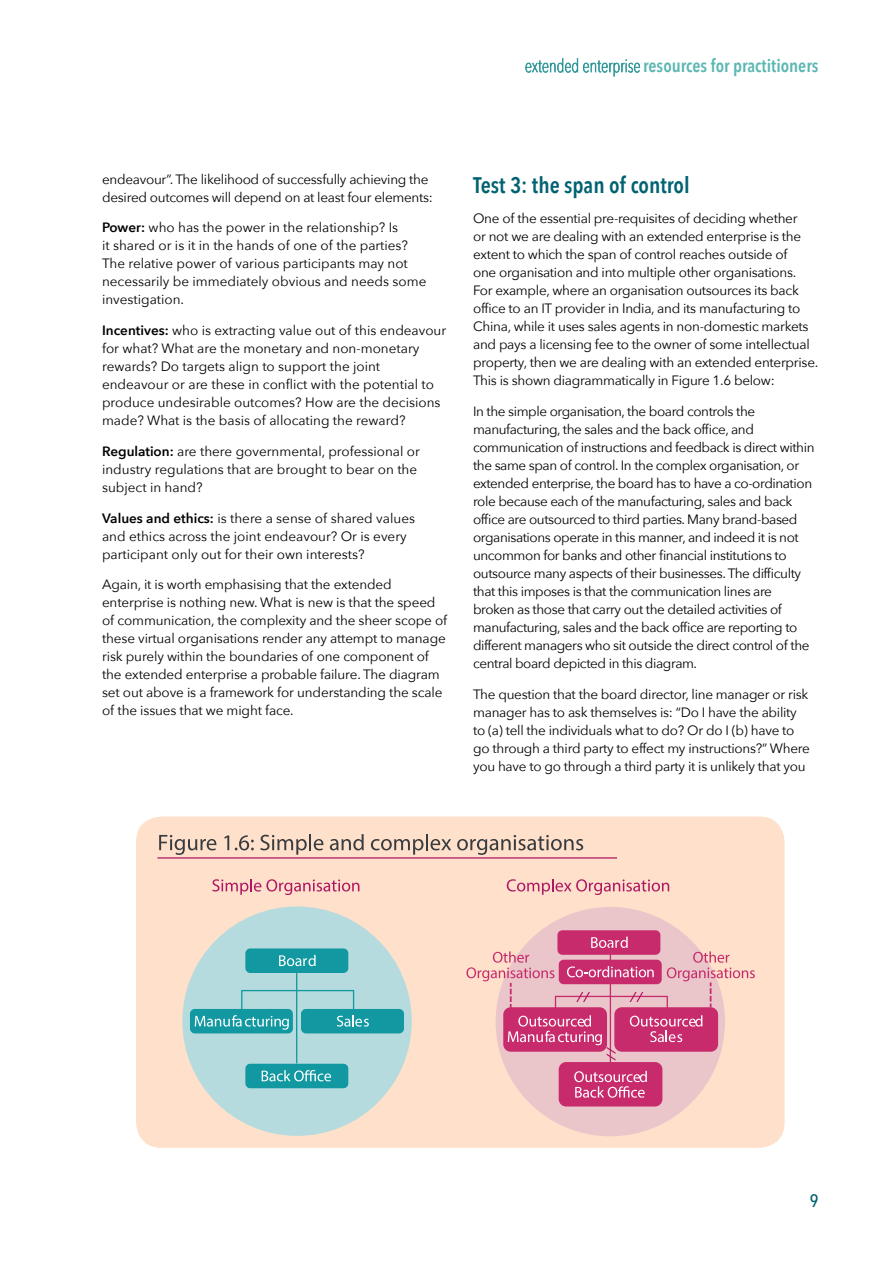
<style>
.page{position:relative;width:893px;height:1263px;background:#fff}
.page>*{position:absolute;margin:0;border:0;box-sizing:border-box;transform-origin:0 0}
.t1{font:600 22.5px "Avenir Next Condensed";color:#006271}
.t2{font:600 18px "Avenir Next Condensed";color:#5ab7b2}
.t3{font:500 18px "Avenir Next Condensed";color:#006271}
.t4{font:13.5px/18px "Avenir Next";letter-spacing:-.02em;color:#000}
.t5{font:13.5px/18px "Avenir Next";color:#000}
.s1{font-weight:200;color:#006271}
.s2{font-weight:600}
</style>
<div class="page">
<svg style="left:525px;top:58px;width:115px;height:19px"></svg>
<div style="left:136px;top:816px;width:648px;height:332px;background:#fee0cb;border-radius:25px"></div>
<div style="left:182px;top:906px;width:230px;height:230px;background:#b6dbde;border-radius:50%"></div>
<div style="left:496px;top:907px;width:229px;height:229px;background:#eac6ca;border-radius:50%"></div>
<div style="left:190px;top:1009px;width:103px;height:24px;background:#1198a1;border-radius:5px"></div>
<div style="left:301px;top:1009px;width:103px;height:24px;background:#1198a1;border-radius:5px"></div>
<div style="left:245px;top:948px;width:103px;height:25px;background:#1198a1;border-radius:5px"></div>
<div style="left:245px;top:1064px;width:103px;height:24px;background:#1198a1;border-radius:5px"></div>
<svg style="left:195px;top:955px;width:174px;height:126px"></svg>
<div style="left:557px;top:930px;width:103px;height:25px;background:#c82b6c;border-radius:5px"></div>
<div style="left:559px;top:1062px;width:103px;height:44px;background:#c82b6c;border-radius:7px"></div>
<svg style="left:212px;top:879px;width:147px;height:16px"></svg>
<svg style="left:507px;top:879px;width:162px;height:16px"></svg>
<hr style="left:157px;top:857px;width:460px;height:1px;background:#b01663">
<svg style="left:159px;top:835px;width:57px;height:20px"></svg>
<svg style="left:224px;top:835px;width:5px;height:15px"></svg>
<svg style="left:235px;top:835px;width:19px;height:15px"></svg>
<svg style="left:260px;top:834px;width:63px;height:21px"></svg>
<svg style="left:330px;top:834px;width:34px;height:16px"></svg>
<svg style="left:371px;top:834px;width:80px;height:21px"></svg>
<svg style="left:457px;top:835px;width:126px;height:20px"></svg>
<svg style="left:466px;top:937px;width:289px;height:161px"></svg>
<h2 class="t2" style="left:525px;top:55px;width:295px"><span class="s1">extended enterprise</span>resources for practitioners</h2>
<p class="t4" style="left:102px;top:170px;width:332px">endeavour”. The likelihood of successfully achieving the desired outcomes will depend on at least four elements:</p>
<p class="t5" style="left:102px;top:219px;width:326px"><span class="s2">Power:</span> who has the power in the relationship? Is<br>it shared or is it in the hands of one of the parties?<br>The relative power of various participants may not necessarily be immediately obvious and needs some investigation.</p>
<p class="t5" style="left:102px;top:321px;width:346px"><span class="s2">Incentives:</span> who is extracting value out of this endeavour for what? What are the monetary and non-monetary rewards? Do targets align to support the joint endeavour or are these in conflict with the potential to produce undesirable outcomes? How are the decisions made? What is the basis of allocating the reward?</p>
<p class="t5" style="left:102px;top:442px;width:319px"><span class="s2">Regulation:</span> are there governmental, professional or industry regulations that are brought to bear on the subject in hand?</p>
<p class="t5" style="left:102px;top:509px;width:314px"><span class="s2">Values and ethics:</span> is there a sense of shared values and ethics across the joint endeavour? Or is every participant only out for their own interests?</p>
<p class="t4" style="left:102px;top:576px;width:347px">Again, it is worth emphasising that the extended enterprise is nothing new. What is new is that the speed of communication, the complexity and the sheer scope of these virtual organisations render any attempt to manage risk purely within the boundaries of one component of the extended enterprise a probable failure. The diagram set out above is a framework for understanding the scale of the issues that we might face.</p>
<h1 class="t1" style="left:473px;top:171px;width:218px">Test 3: the span of control</h1>
<p class="t4" style="left:473px;top:210px;width:347px">One of the essential pre-requisites of deciding whether<br>or not we are dealing with an extended enterprise is the extent to which the span of control reaches outside of<br>one organisation and into multiple other organisations.<br>For example, where an organisation outsources its back office to an IT provider in India, and its manufacturing to China, while it uses sales agents in non-domestic markets and pays a licensing fee to the owner of some intellectual property, then we are dealing with an extended enterprise.<br>This is shown diagrammatically in Figure 1.6 below:</p>
<p class="t4" style="left:473px;top:402px;width:343px">In the simple organisation, the board controls the manufacturing, the sales and the back office, and communication of instructions and feedback is direct within the same span of control. In the complex organisation, or extended enterprise, the board has to have a co-ordination role because each of the manufacturing, sales and back office are outsourced to third parties. Many brand-based organisations operate in this manner, and indeed it is not uncommon for banks and other financial institutions to outsource many aspects of their businesses. The difficulty that this imposes is that the communication lines are broken as those that carry out the detailed activities of manufacturing, sales and the back office are reporting to different managers who sit outside the direct control of the central board depicted in this diagram.</p>
<p class="t4" style="left:473px;top:685px;width:338px">The question that the board director, line manager or risk manager has to ask themselves is: “Do I have the ability to (a) tell the individuals what to do? Or do I (b) have to go through a third party to effect my instructions?” Where you have to go through a third party it is unlikely that you</p>
<h2 class="t3" style="left:810px;top:1189px;width:10px">9</h2>
</div>
